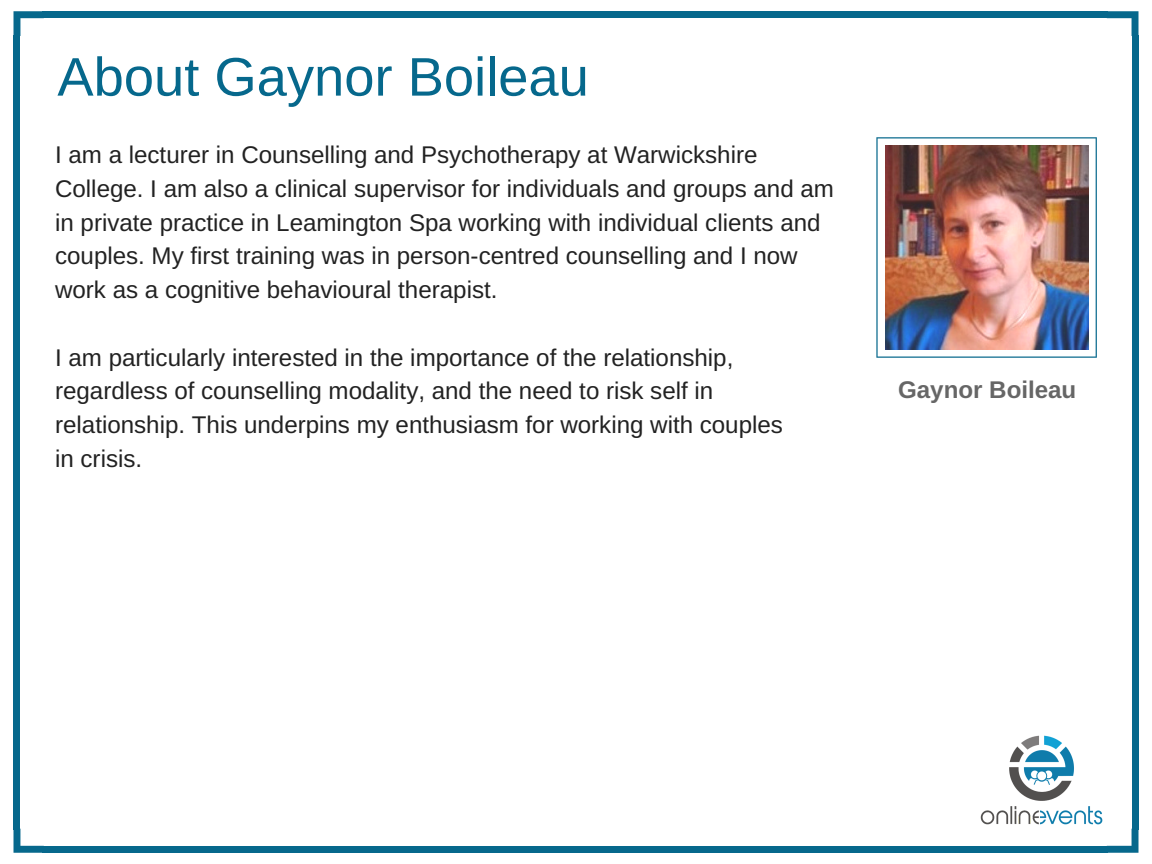
<style>
.page{position:relative;width:1152px;height:864px;background:#fff}
.page>*{position:absolute;margin:0;border:0;box-sizing:border-box;transform-origin:0 0}
.t1{font:54.3px "Arimo";color:#06688c}
.t2{font:24.15px/33.8px "Arimo";color:#222}
.t3{font:700 24.15px "Arimo";color:#666}
</style>
<div class="page">
<svg style="left:14px;top:11px;width:30px;height:25px"></svg>
<div style="left:14px;top:35px;width:6px;height:795px;background:#06688c"></div>
<svg style="left:14px;top:829px;width:30px;height:24px"></svg>
<div style="left:43px;top:846px;width:1065px;height:7px;background:#06688c"></div>
<svg style="left:1107px;top:829px;width:31px;height:24px"></svg>
<div style="left:1132px;top:35px;width:7px;height:795px;background:#06688c"></div>
<div style="left:43px;top:11px;width:1065px;height:7px;background:#06688c"></div>
<svg style="left:1107px;top:11px;width:31px;height:25px"></svg>
<img style="left:980px;top:735px;width:123px;height:90px">
<img style="left:876px;top:137px;width:221px;height:221px">
<h1 class="t1" style="left:57px;top:46px;width:533px">About Gaynor Boileau</h1>
<p class="t2" style="left:55px;top:138px;width:780px">I am a lecturer in Counselling and Psychotherapy at Warwickshire College. I am also a clinical supervisor for individuals and groups and am in private practice in Leamington Spa working with individual clients and couples. My first training was in person-centred counselling and I now work as a cognitive behavioural therapist.</p>
<p class="t2" style="left:55px;top:340px;width:729px">I am particularly interested in the importance of the relationship, regardless of counselling modality, and the need to risk self in relationship. This underpins my enthusiasm for working with couples in crisis.</p>
<p class="t3" style="left:898px;top:376px;width:180px">Gaynor Boileau</p>
</div>
